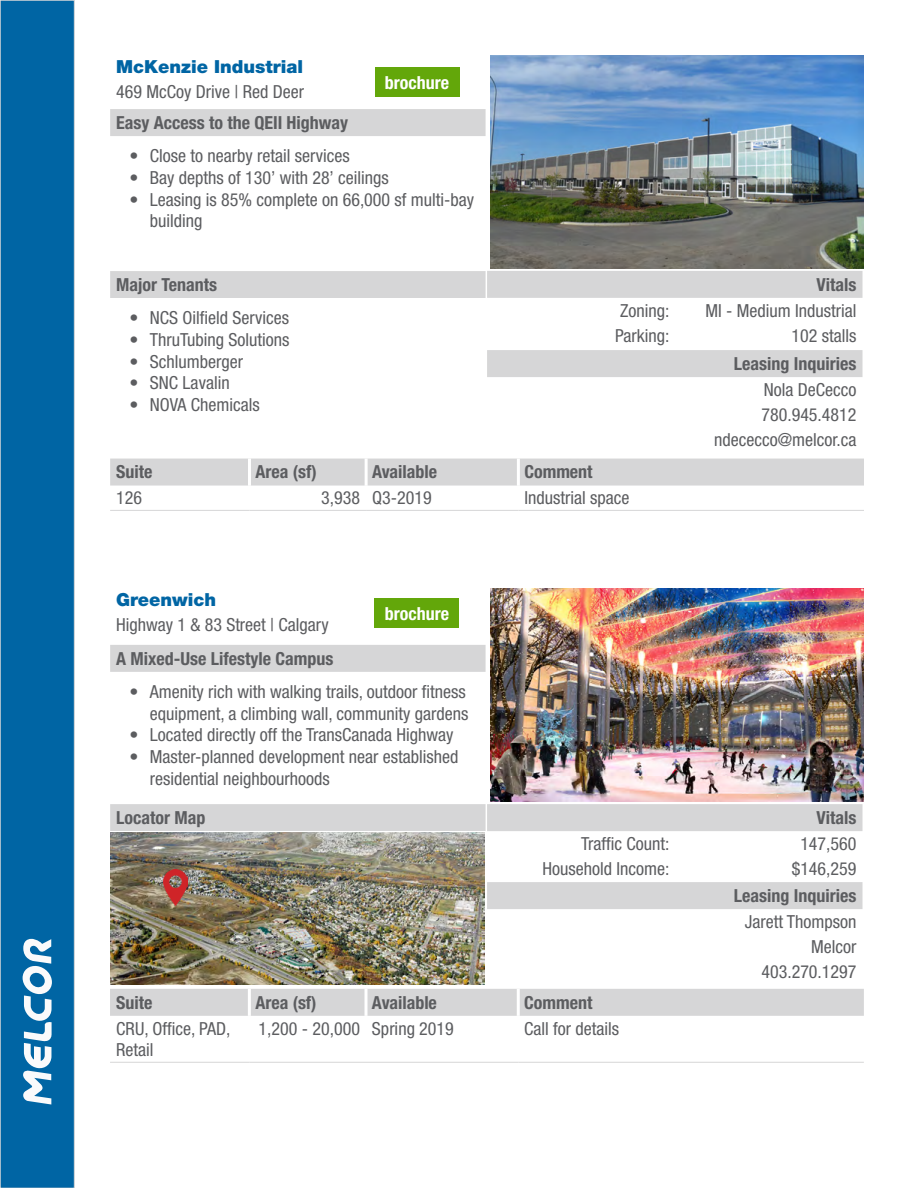
<style>
.page{position:relative;width:918px;height:1188px;background:#fff}
.page>*{position:absolute;margin:0;border:0;box-sizing:border-box;transform-origin:0 0}
.t1{font:condensed 18px/21.6px "Helvetica Neue LT Std";color:#5c5d60;text-align:right}
.t2{font:700 condensed 18px "Helvetica Neue LT Std";color:#5c5d60}
.t3{font:900 18px "Helvetica Neue LT Std";color:#0065a4}
.t4{font:700 condensed 18px "Helvetica Neue LT Std";color:#fff}
</style>
<div class="page">
<div style="left:0;top:0;width:75px;height:1188px;background:#0065a4;border:1px solid #d6d6d7"></div>
<svg style="left:23px;top:939px;width:29px;height:166px"></svg>
<svg style="left:110px;top:645px;width:376px;height:186px"></svg>
<svg style="left:487px;top:804px;width:375px;height:105px"></svg>
<img style="left:490px;top:589px;width:374px;height:213px">
<img style="left:110px;top:833px;width:375px;height:152px">
<img style="left:163px;top:869px;width:25px;height:37px">
<div style="left:375px;top:599px;width:84px;height:29px;background:#63a70a"></div>
<div style="left:110px;top:989px;width:754px;height:27px;background:#d6d6d7"></div>
<hr style="left:248px;top:989px;width:3px;height:27px;background:#fff">
<hr style="left:364px;top:989px;width:4px;height:27px;background:#f3f3f3">
<hr style="left:517px;top:989px;width:3px;height:27px;background:#fff">
<hr style="left:110px;top:1062px;width:139px;height:1px;background:#d6d6d7">
<hr style="left:249px;top:1062px;width:117px;height:1px;background:#d6d6d7">
<hr style="left:366px;top:1062px;width:152px;height:1px;background:#d6d6d7">
<hr style="left:518px;top:1062px;width:346px;height:1px;background:#d6d6d7">
<div style="left:110px;top:459px;width:754px;height:27px;background:#d6d6d7"></div>
<hr style="left:248px;top:459px;width:3px;height:27px;background:#fff">
<hr style="left:365px;top:459px;width:3px;height:27px;background:#fff">
<hr style="left:517px;top:459px;width:3px;height:27px;background:#fff">
<hr style="left:110px;top:510px;width:139px;height:1px;background:#d6d6d7">
<hr style="left:249px;top:510px;width:117px;height:1px;background:#d6d6d7">
<hr style="left:366px;top:510px;width:152px;height:1px;background:#d6d6d7">
<hr style="left:518px;top:510px;width:346px;height:1px;background:#d6d6d7">
<svg style="left:110px;top:109px;width:376px;height:189px"></svg>
<svg style="left:487px;top:271px;width:375px;height:106px"></svg>
<img style="left:490px;top:56px;width:374px;height:212px">
<div style="left:375px;top:68px;width:84px;height:29px;background:#63a70a"></div>
<p class="t3" style="left:116px;top:56px;width:189px">McKenzie Industrial</p>
<p class="t1" style="left:116px;top:80px;width:189px">469 McCoy Drive | Red Deer</p>
<p class="t2" style="left:116px;top:112px;width:234px">Easy Access to the QEII Highway</p>
<p class="t1" style="left:130px;top:145px;width:222px">• Close to nearby retail services</p>
<p class="t1" style="left:130px;top:167px;width:261px">• Bay depths of 130’ with 28’ ceilings</p>
<p class="t1" style="left:150px;top:188px;width:326px;text-align:left;text-indent:-20px">• Leasing is 85% complete on 66,000 sf multi-bay building</p>
<p class="t4" style="left:385px;top:71px;width:66px">brochure</p>
<p class="t2" style="left:116px;top:274px;width:102px">Major Tenants</p>
<p class="t1" style="left:130px;top:307px;width:161px">• NCS Oilfield Services</p>
<p class="t1" style="left:130px;top:329px;width:161px">• ThruTubing Solutions</p>
<p class="t1" style="left:130px;top:350px;width:115px">• Schlumberger</p>
<p class="t1" style="left:130px;top:372px;width:102px">• SNC Lavalin</p>
<p class="t1" style="left:130px;top:394px;width:132px">• NOVA Chemicals</p>
<p class="t2" style="left:817px;top:273px;width:41px">Vitals</p>
<p class="t1" style="left:620px;top:299px;width:51px">Zoning:</p>
<p class="t1" style="left:706px;top:299px;width:152px">MI - Medium Industrial</p>
<p class="t1" style="left:615px;top:324px;width:56px">Parking:</p>
<p class="t1" style="left:792px;top:324px;width:66px">102 stalls</p>
<p class="t2" style="left:734px;top:353px;width:124px">Leasing Inquiries</p>
<p class="t1" style="left:714px;top:377px;width:144px;line-height:24.9px">Nola DeCecco<br>780.945.4812 ndececco@melcor.ca</p>
<p class="t2" style="left:116px;top:461px;width:38px">Suite</p>
<p class="t2" style="left:255px;top:461px;width:63px">Area (sf)</p>
<p class="t2" style="left:372px;top:461px;width:66px">Available</p>
<p class="t2" style="left:524px;top:461px;width:70px">Comment</p>
<p class="t1" style="left:116px;top:487px;width:27px">126</p>
<p class="t1" style="left:321px;top:487px;width:112px">3,938 Q3-2019</p>
<p class="t1" style="left:524px;top:487px;width:106px">Industrial space</p>
<p class="t3" style="left:116px;top:589px;width:102px">Greenwich</p>
<p class="t1" style="left:116px;top:614px;width:214px">Highway 1 &amp; 83 Street | Calgary</p>
<p class="t2" style="left:116px;top:647px;width:219px">A Mixed-Use Lifestyle Campus</p>
<p class="t1" style="left:130px;top:681px;width:340px">• Amenity rich with walking trails, outdoor fitness equipment, a climbing wall, community gardens</p>
<p class="t1" style="left:130px;top:724px;width:325px">• Located directly off the TransCanada Highway</p>
<p class="t1" style="left:150px;top:746px;width:310px;text-align:left;text-indent:-20px">• Master-planned development near established residential neighbourhoods</p>
<p class="t2" style="left:116px;top:807px;width:91px">Locator Map</p>
<p class="t2" style="left:817px;top:807px;width:41px">Vitals</p>
<p class="t1" style="left:581px;top:833px;width:90px">Traffic Count:</p>
<p class="t1" style="left:800px;top:833px;width:58px">147,560</p>
<p class="t1" style="left:543px;top:858px;width:128px">Household Income:</p>
<p class="t1" style="left:792px;top:858px;width:66px">$146,259</p>
<p class="t2" style="left:734px;top:885px;width:124px">Leasing Inquiries</p>
<p class="t1" style="left:745px;top:909px;width:113px;line-height:24.9px">Jarett Thompson<br>Melcor<br>403.270.1297</p>
<p class="t4" style="left:385px;top:602px;width:66px">brochure</p>
<p class="t2" style="left:116px;top:991px;width:38px">Suite</p>
<p class="t2" style="left:255px;top:991px;width:63px">Area (sf)</p>
<p class="t2" style="left:372px;top:991px;width:66px">Available</p>
<p class="t2" style="left:524px;top:991px;width:70px">Comment</p>
<p class="t1" style="left:116px;top:1017px;width:116px;text-align:left">CRU, Office, PAD,<br>Retail</p>
<p class="t1" style="left:259px;top:1017px;width:197px">1,200 - 20,000 Spring 2019</p>
<p class="t1" style="left:524px;top:1017px;width:96px">Call for details</p>
</div>
